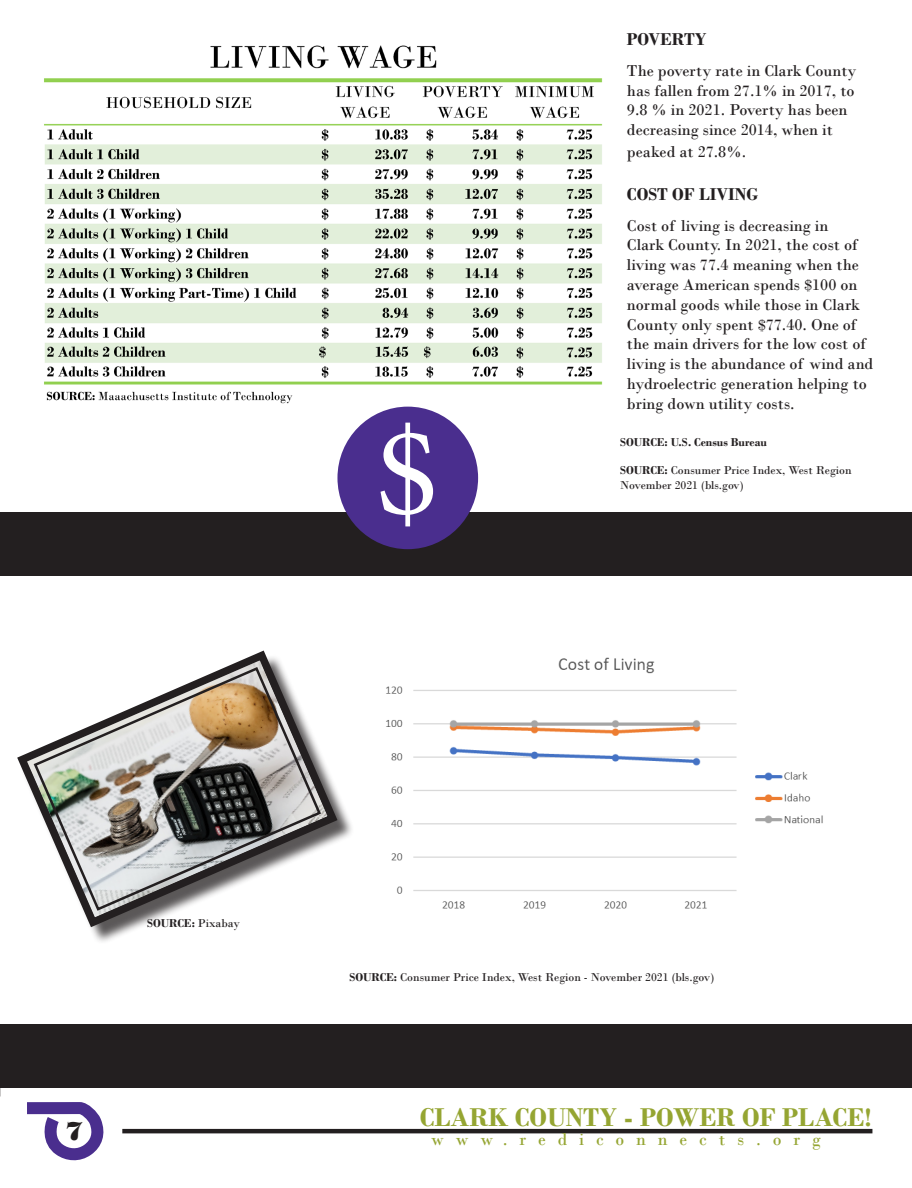
<style>
.page{position:relative;width:912px;height:1188px;background:#fff}
.page>*{position:absolute;margin:0;border:0;box-sizing:border-box;transform-origin:0 0}
.t1{font:135px "Minion Pro";color:#fff}
.t2{font:700 27px "Bodoni";color:#95a532}
.t3{font:27px "Bodoni MT Black";color:#231f20}
.t4{font:18px "Bodoni";letter-spacing:.66em;color:#95a532}
.t5{font:700 18px "Bodoni";color:#231f20}
.t6{font:16.5px/19.8px "Bodoni";color:#231f20}
.t7{font:12px/14.4px "Bodoni";color:#231f20}
.t8{font:700 12px "Bodoni";color:#231f20}
.s1{font-weight:700}
.s2{font-weight:400}
</style>
<div class="page">
<svg style="left:27px;top:1102px;width:77px;height:59px"></svg>
<hr style="left:122px;top:1129px;width:750px;height:4px;background:#231f20">
<div style="left:0;top:512px;width:911px;height:63px;background:#231f20"></div>
<img style="left:386px;top:657px;width:437px;height:252px">
<img style="left:44px;top:45px;width:559px;height:372px">
<div style="left:0;top:1024px;width:911px;height:63px;background:#231f20"></div>
<svg style="left:17px;top:650px;width:325px;height:282px"></svg>
<svg style="left:32px;top:665px;width:290px;height:247px"></svg>
<div style="left:337px;top:407px;width:141px;height:142px;background:#4a2e8e;border-radius:50%"></div>
<p class="t1" style="left:374px;top:383px;width:66px">$</p>
<p class="t5" style="left:626px;top:29px;width:81px">POVERTY</p>
<p class="t6" style="left:626px;top:61px;width:231px">The poverty rate in Clark County has fallen from 27.1% in 2017, to<br>9.8 % in 2021. Poverty has been decreasing since 2014, when it</p>
<p class="t6" style="left:626px;top:142px;width:121px">peaked at 27.8%.</p>
<p class="t5" style="left:626px;top:183px;width:133px">COST OF LIVING</p>
<p class="t6" style="left:626px;top:215px;width:248px">Cost of living is decreasing in<br>Clark County. In 2021, the cost of living was 77.4 meaning when the average American spends $100 on normal goods while those in Clark<br>County only spent $77.40. One of the main drivers for the low cost of living is the abundance of wind and hydroelectric generation helping to bring down utility costs.</p>
<p class="t8" style="left:620px;top:435px;width:148px">SOURCE: U.S. Census Bureau</p>
<p class="t7" style="left:620px;top:463px;width:233px"><span class="s1">SOURCE:</span> Consumer Price Index, West Region<br>November 2021 (bls.gov)</p>
<p class="t8" style="left:147px;top:916px;width:94px">SOURCE: <span class="s2">Pixabay</span></p>
<h2 class="t3" style="left:66px;top:1115px;width:19px">7</h2>
<p class="t7" style="left:349px;top:970px;width:366px"><span class="s1">SOURCE:</span> Consumer Price Index, West Region - November 2021 (bls.gov)</p>
<h2 class="t2" style="left:420px;top:1101px;width:453px">CLARK COUNTY - POWER OF PLACE!</h2>
<p class="t4" style="left:431px;top:1129px;width:391px">www.rediconnects.org</p>
</div>
